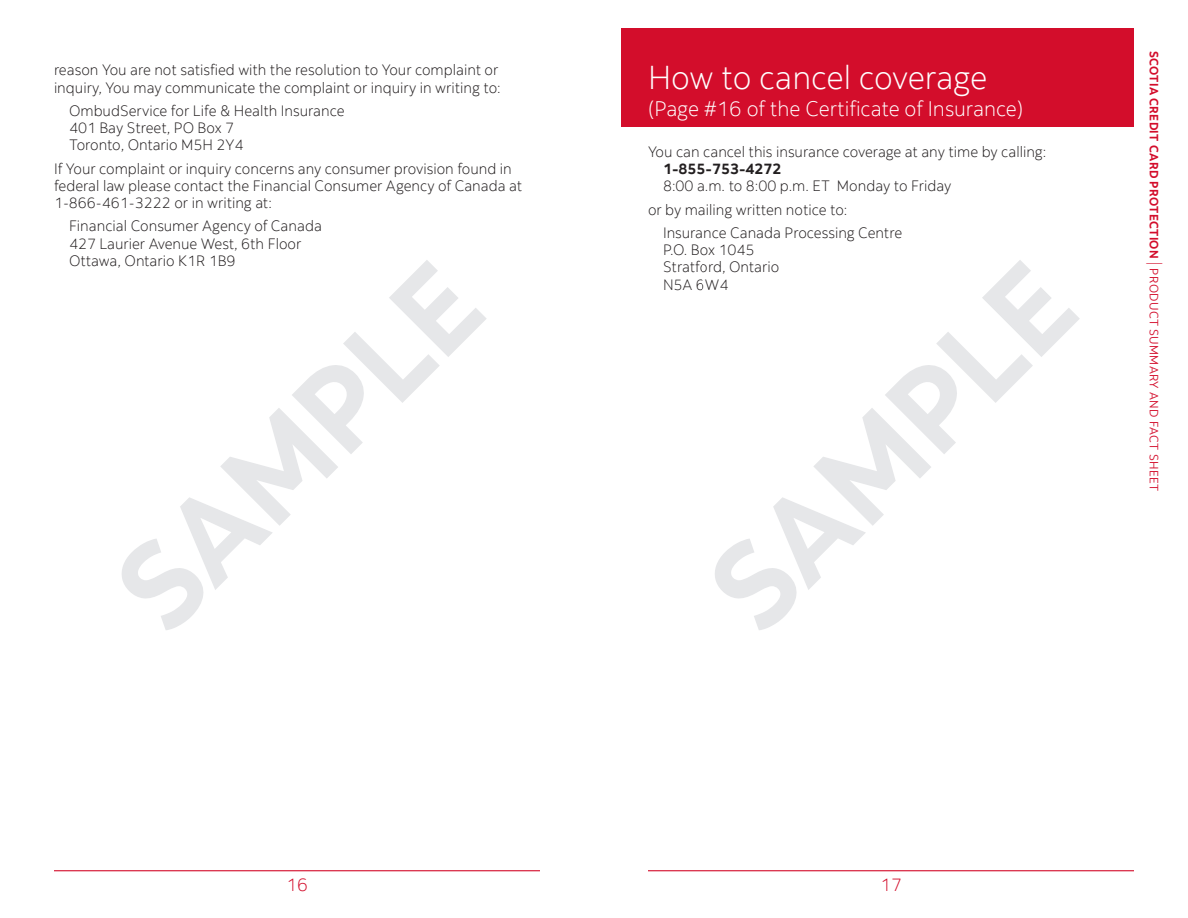
<style>
.page{position:relative;width:1188px;height:918px;background:#fff}
.page>*{position:absolute;margin:0;border:0;box-sizing:border-box;transform-origin:0 0}
.t1{font:700 120px "Scotia";color:#e6e7e9}
.t2{font:300 33px "Scotia";letter-spacing:-.01em;color:#fff}
.t3{font:300 21px "Scotia";color:#fff}
.t4{font:300 18px "Scotia";color:#d30d2b}
.t5{font:300 15px/17.2px "Scotia";color:#231f20}
.t6{font:700 15px "Scotia";color:#231f20}
.t7{font:700 12px "Scotia";letter-spacing:.03em;color:#d30d2b}
.s1{font-weight:300;font-size:16.8px}
.s2{font-weight:400}
</style>
<div class="page">
<hr style="left:54px;top:870px;width:486px;height:1px;background:#d30d2b">
<hr style="left:648px;top:870px;width:486px;height:1px;background:#d30d2b">
<div style="left:621px;top:28px;width:513px;height:99px;background:#d30d2b"></div>
<p class="t5" style="left:54px;top:62px;width:448px">reason You are not satisfied with the resolution to Your complaint or inquiry, You may communicate the complaint or inquiry in writing to:</p>
<p class="t5" style="left:69px;top:102px;width:277px">OmbudService for Life &amp; Health Insurance<br>401 Bay Street, PO Box 7<br>Toronto, Ontario M5H 2Y4</p>
<p class="t5" style="left:54px;top:160px;width:470px">If Your complaint or inquiry concerns any consumer provision found in federal law please contact the Financial Consumer Agency of Canada at<br>1-866-461-3222 or in writing at:</p>
<p class="t5" style="left:69px;top:218px;width:254px">Financial Consumer Agency of Canada<br>427 Laurier Avenue West, 6th Floor<br>Ottawa, Ontario K1R 1B9</p>
<h2 class="t2" style="left:648px;top:59px;width:341px">How to cancel coverage</h2>
<h3 class="t3" style="left:648px;top:97px;width:377px">(Page #16 of the Certificate of Insurance)</h3>
<p class="t5" style="left:648px;top:143px;width:400px">You can cancel this insurance coverage at any time by calling:</p>
<p class="t6" style="left:663px;top:160px;width:120px">1-855-753-4272</p>
<p class="t5" style="left:663px;top:178px;width:290px">8:00 a.m. to 8:00 p.m. ET Monday to Friday</p>
<p class="t5" style="left:648px;top:201px;width:201px">or by mailing written notice to:</p>
<p class="t5" style="left:663px;top:224px;width:241px">Insurance Canada Processing Centre</p>
<p class="t5" style="left:663px;top:242px;width:118px">P.O. Box 1045<br>Stratford, Ontario<br>N5A 6W4</p>
<h1 class="t1" style="left:88px;top:558px;width:458px;rotate:-45deg">SAMPLE</h1>
<h1 class="t1" style="left:681px;top:558px;width:458px;rotate:-45deg">SAMPLE</h1>
<p class="t7" style="left:1161px;top:51px;width:442px;rotate:90deg">SCOTIA CREDIT CARD PROTECTION <span class="s1">|</span> <span class="s2">PRODUCT SUMMARY AND FACT SHEET</span></p>
<p class="t4" style="left:286px;top:874px;width:23px">16</p>
<p class="t4" style="left:880px;top:874px;width:23px">17</p>
</div>
